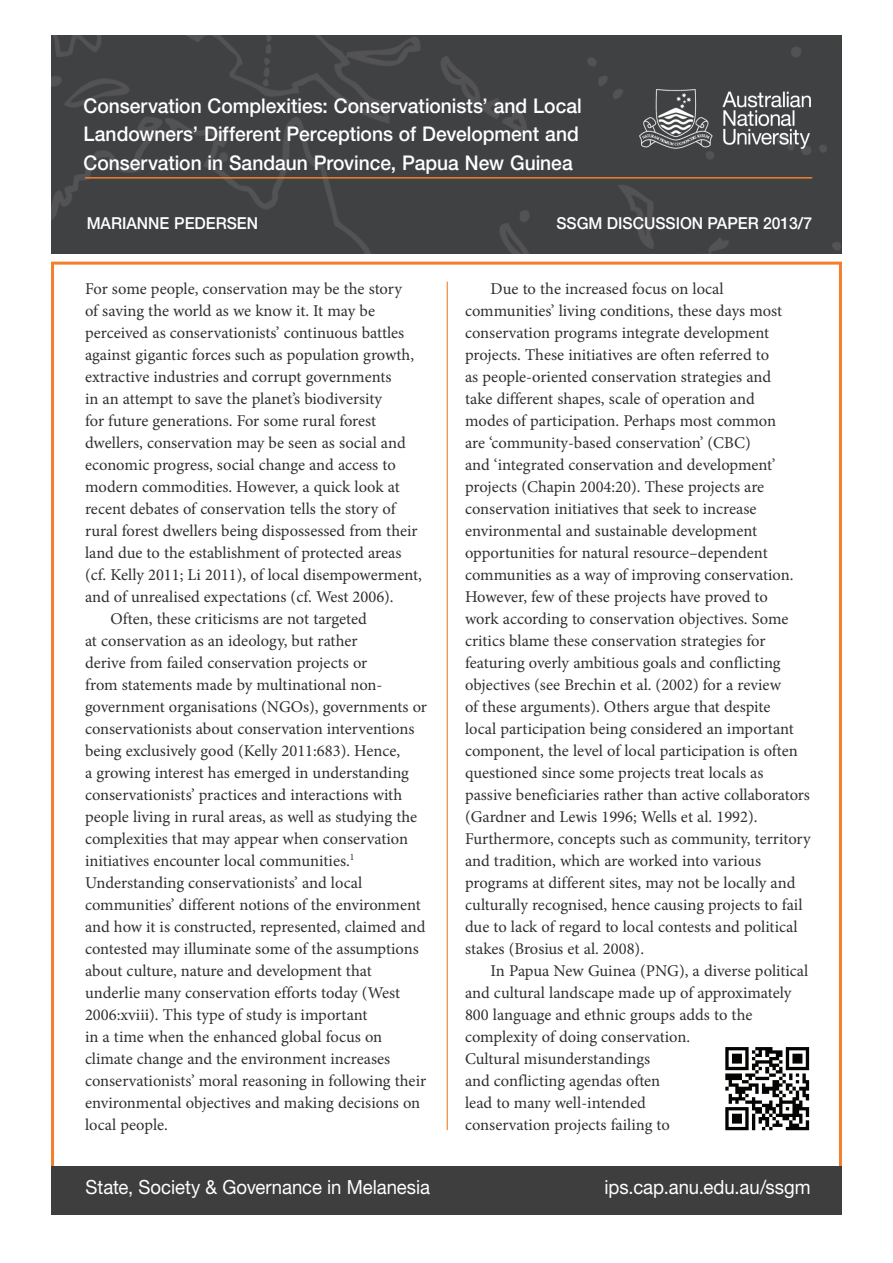
<style>
.page{position:relative;width:893px;height:1263px;background:#fff}
.page>*{position:absolute;margin:0;border:0;box-sizing:border-box;transform-origin:0 0}
.t1{font:500 20.25px/28.5px "Helvetica Neue LT Std";color:#fff;scale:.95 1}
.t2{font:19.5px "Helvetica Neue LT Std";letter-spacing:-.005em;color:#fff;scale:.95 1}
.t3{font:16.5px/22px "Minion Pro";color:#312f30}
.t4{font:500 16.5px "Helvetica Neue LT Std";color:#fff;scale:.95 1}
</style>
<div class="page">
<div style="left:52px;top:35px;width:790px;height:218px;background:#404142"></div>
<div style="left:51px;top:1166px;width:791px;height:48px;background:#3e3e3f"></div>
<hr style="left:447px;top:282px;width:1px;height:848px;background:#f47e2c">
<hr style="left:85px;top:177px;width:727px;height:2px;background:#f47e2c">
<img style="left:640px;top:90px;width:170px;height:58px">
<img style="left:725px;top:1047px;width:85px;height:84px">
<p class="t1" style="left:84px;top:91px;width:526px">Conservation Complexities: Conservationists’ and Local<br>Landowners’ Different Perceptions of Development and<br>Conservation in Sandaun Province, Papua New Guinea</p>
<p class="t4" style="left:87px;top:213px;width:182px">MARIANNE PEDERSEN</p>
<p class="t3" style="left:85px;top:277px;width:318px">For some people, conservation may be the story</p>
<p class="t3" style="left:85px;top:299px;width:292px">of saving the world as we know it. It may be</p>
<p class="t3" style="left:85px;top:321px;width:321px">perceived as conservationists’ continuous battles</p>
<p class="t3" style="left:85px;top:343px;width:331px">against gigantic forces such as population growth,</p>
<p class="t3" style="left:85px;top:365px;width:308px">extractive industries and corrupt governments</p>
<p class="t3" style="left:85px;top:387px;width:298px">in an attempt to save the planet’s biodiversity</p>
<p class="t3" style="left:85px;top:409px;width:293px">for future generations. For some rural forest</p>
<p class="t3" style="left:85px;top:431px;width:322px">dwellers, conservation may be seen as social and</p>
<p class="t3" style="left:85px;top:454px;width:312px">economic progress, social change and access to</p>
<p class="t3" style="left:85px;top:476px;width:316px">modern commodities. However, a quick look at</p>
<p class="t3" style="left:85px;top:498px;width:312px">recent debates of conservation tells the story of</p>
<p class="t3" style="left:85px;top:520px;width:334px">rural forest dwellers being dispossessed from their</p>
<p class="t3" style="left:85px;top:542px;width:318px">land due to the establishment of protected areas</p>
<p class="t3" style="left:85px;top:564px;width:338px">(cf. Kelly 2011; Li 2011), of local disempowerment,</p>
<p class="t3" style="left:85px;top:586px;width:310px">and of unrealised expectations (cf. West 2006).</p>
<p class="t3" style="left:111px;top:608px;width:258px">Often, these criticisms are not targeted</p>
<p class="t3" style="left:85px;top:630px;width:274px">at conservation as an ideology, but rather</p>
<p class="t3" style="left:85px;top:652px;width:284px">derive from failed conservation projects or</p>
<p class="t3" style="left:85px;top:674px;width:299px">from statements made by multinational non-</p>
<p class="t3" style="left:85px;top:696px;width:343px">government organisations (NGOs), governments or</p>
<p class="t3" style="left:85px;top:718px;width:331px">conservationists about conservation interventions</p>
<p class="t3" style="left:85px;top:740px;width:317px">being exclusively good (Kelly 2011:683). Hence,</p>
<p class="t3" style="left:85px;top:762px;width:325px">a growing interest has emerged in understanding</p>
<p class="t3" style="left:85px;top:784px;width:319px">conservationists’ practices and interactions with</p>
<p class="t3" style="left:85px;top:806px;width:334px">people living in rural areas, as well as studying the</p>
<p class="t3" style="left:85px;top:828px;width:325px">complexities that may appear when conservation</p>
<p class="t3" style="left:85px;top:850px;width:271px">initiatives encounter local communities.<sup>1</sup></p>
<p class="t3" style="left:85px;top:872px;width:279px">Understanding conservationists’ and local</p>
<p class="t3" style="left:85px;top:894px;width:337px">communities’ different notions of the environment</p>
<p class="t3" style="left:85px;top:916px;width:342px">and how it is constructed, represented, claimed and</p>
<p class="t3" style="left:85px;top:938px;width:335px">contested may illuminate some of the assumptions</p>
<p class="t3" style="left:85px;top:960px;width:288px">about culture, nature and development that</p>
<p class="t3" style="left:85px;top:982px;width:317px">underlie many conservation efforts today (West</p>
<p class="t3" style="left:85px;top:1004px;width:284px">2006:xviii). This type of study is important</p>
<p class="t3" style="left:85px;top:1026px;width:299px">in a time when the enhanced global focus on</p>
<p class="t3" style="left:85px;top:1048px;width:307px">climate change and the environment increases</p>
<p class="t3" style="left:85px;top:1070px;width:343px">conservationists’ moral reasoning in following their</p>
<p class="t3" style="left:85px;top:1092px;width:337px">environmental objectives and making decisions on</p>
<p class="t3" style="left:85px;top:1114px;width:84px">local people.</p>
<p class="t4" style="left:556px;top:213px;width:271px">SSGM DISCUSSION PAPER 2013/7</p>
<p class="t3" style="left:465px;top:277px;width:347px;text-indent:26px">Due to the increased focus on local communities’ living conditions, these days most conservation programs integrate development projects. These initiatives are often referred to<br>as people-oriented conservation strategies and<br>take different shapes, scale of operation and<br>modes of participation. Perhaps most common<br>are ‘community-based conservation’ (CBC)<br>and ‘integrated conservation and development’ projects (Chapin 2004:20). These projects are conservation initiatives that seek to increase environmental and sustainable development opportunities for natural resource–dependent communities as a way of improving conservation.<br>However, few of these projects have proved to<br>work according to conservation objectives. Some critics blame these conservation strategies for featuring overly ambitious goals and conflicting objectives (see Brechin et al. (2002) for a review<br>of these arguments). Others argue that despite<br>local participation being considered an important component, the level of local participation is often questioned since some projects treat locals as passive beneficiaries rather than active collaborators (Gardner and Lewis 1996; Wells et al. 1992).<br>Furthermore, concepts such as community, territory and tradition, which are worked into various programs at different sites, may not be locally and culturally recognised, hence causing projects to fail due to lack of regard to local contests and political stakes (Brosius et al. 2008).</p>
<p class="t3" style="left:465px;top:960px;width:345px;text-indent:26px">In Papua New Guinea (PNG), a diverse political and cultural landscape made up of approximately 800 language and ethnic groups adds to the complexity of doing conservation.<br>Cultural misunderstandings<br>and conflicting agendas often<br>lead to many well-intended<br>conservation projects failing to</p>
<p class="t2" style="left:86px;top:1175px;width:364px">State, Society &amp; Governance in Melanesia</p>
<p class="t2" style="left:605px;top:1175px;width:218px">ips.cap.anu.edu.au/ssgm</p>
</div>
